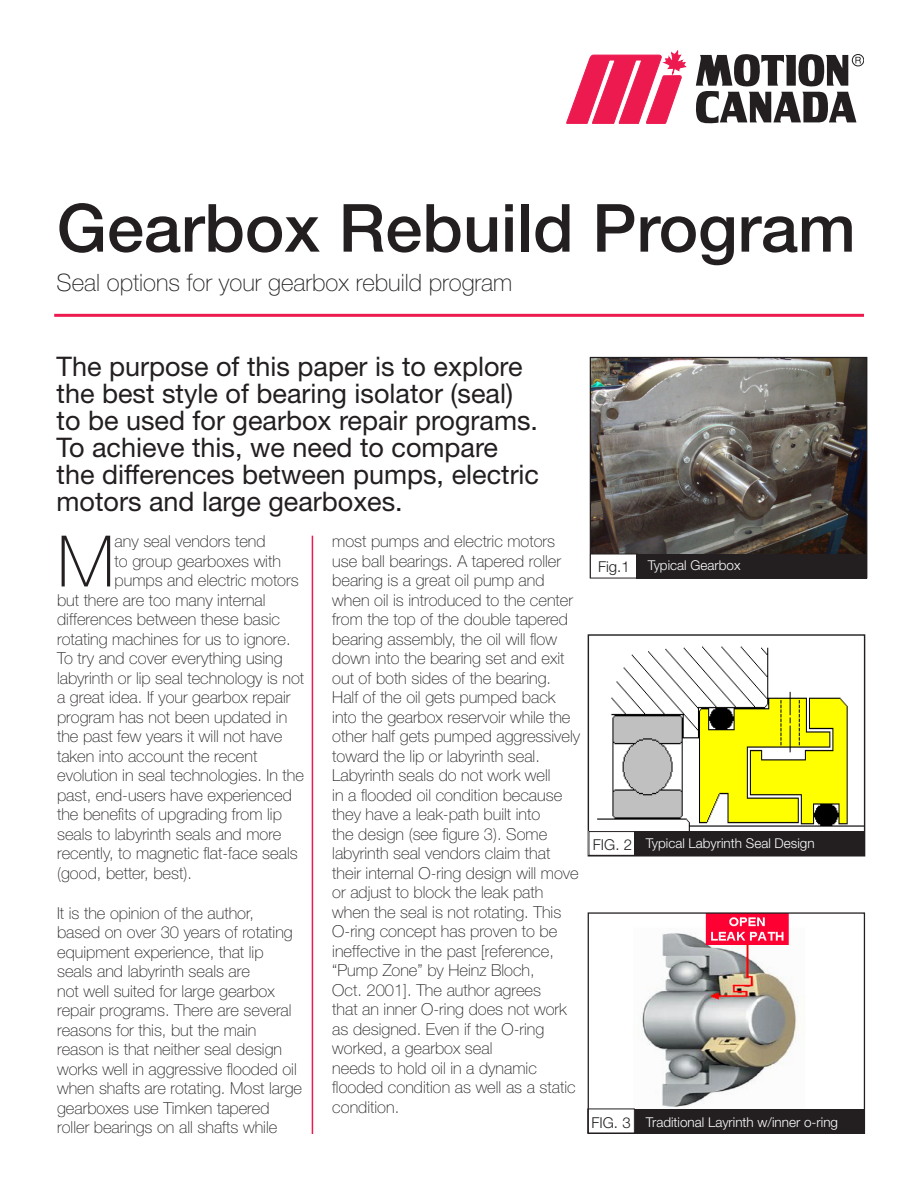
<style>
.page{position:relative;width:918px;height:1188px;background:#fff}
.page>*{position:absolute;margin:0;border:0;box-sizing:border-box;transform-origin:0 0}
.phone{font:100 71.1px "Helvetica Neue LT Std";color:#231f20}
.t1{font:500 66.45px "Helvetica Neue LT Std";color:#231f20}
.phone-2{font:27px/27px "Helvetica Neue LT Std";color:#231f20}
.phone-3{font:100 24px "Helvetica Neue LT Std";color:#231f20}
.phone-4{font:100 16.5px/19.5px "Helvetica Neue LT Std";color:#231f20}
.t2{font:300 15px "Helvetica Neue LT Std";color:#231f20}
.t3{font:300 13.5px "Helvetica Neue LT Std";color:#fff}
</style>
<div class="page">
<svg style="left:566px;top:51px;width:120px;height:73px"></svg>
<svg style="left:695px;top:54px;width:166px;height:69px"></svg>
<div style="left:852px;top:54px;width:12px;height:12px;border:1px solid #231f20;border-radius:50%"></div>
<img style="left:592px;top:359px;width:273px;height:195px">
<div style="left:590px;top:357px;width:277px;height:221px;border:1px solid #231f20"></div>
<div style="left:636px;top:554px;width:231px;height:24px;background:#231f20"></div>
<img style="left:597px;top:646px;width:266px;height:185px">
<div style="left:588px;top:634px;width:277px;height:223px;border:1px solid #231f20"></div>
<div style="left:589px;top:831px;width:47px;height:25px;border:1px solid #231f20"></div>
<div style="left:635px;top:831px;width:230px;height:25px;background:#231f20"></div>
<img style="left:633px;top:914px;width:169px;height:195px">
<div style="left:588px;top:912px;width:277px;height:222px;border:1px solid #231f20"></div>
<div style="left:588px;top:1109px;width:47px;height:24px;border:1px solid #231f20"></div>
<div style="left:635px;top:1109px;width:230px;height:24px;background:#231f20"></div>
<hr style="left:54px;top:314px;width:810px;height:3px;background:#ed1a4f">
<hr style="left:312px;top:536px;width:1px;height:598px;background:#ed1a4f">
<p class="t1" style="left:57px;top:188px;width:801px">Gearbox Rebuild Program</p>
<p class="phone-3" style="left:57px;top:269px;width:457px">Seal options for your gearbox rebuild program</p>
<p class="phone-2" style="left:57px;top:353px;width:484px">The purpose of this paper is to explore the best style of bearing isolator (seal) to be used for gearbox repair programs.<br>To achieve this, we need to compare the differences between pumps, electric motors and large gearboxes.</p>
<p class="phone" style="left:57px;top:521px;width:59px">M</p>
<p class="phone-4" style="left:115px;top:532px;width:153px">any seal vendors tend</p>
<p class="phone-4" style="left:115px;top:551px;width:168px">to group gearboxes with</p>
<p class="phone-4" style="left:115px;top:571px;width:186px">pumps and electric motors</p>
<p class="phone-4" style="left:57px;top:590px;width:210px">but there are too many internal</p>
<p class="phone-4" style="left:57px;top:610px;width:224px">differences between these basic</p>
<p class="phone-4" style="left:57px;top:629px;width:235px">rotating machines for us to ignore.</p>
<p class="phone-4" style="left:57px;top:649px;width:227px">To try and cover everything using</p>
<p class="phone-4" style="left:57px;top:668px;width:249px">labyrinth or lip seal technology is not</p>
<p class="phone-4" style="left:57px;top:688px;width:235px">a great idea. If your gearbox repair</p>
<p class="phone-4" style="left:57px;top:707px;width:232px">program has not been updated in</p>
<p class="phone-4" style="left:57px;top:727px;width:227px">the past few years it will not have</p>
<p class="phone-4" style="left:57px;top:746px;width:202px">taken into account the recent</p>
<p class="phone-4" style="left:57px;top:766px;width:248px">evolution in seal technologies. In the</p>
<p class="phone-4" style="left:57px;top:785px;width:236px">past, end-users have experienced</p>
<p class="phone-4" style="left:57px;top:805px;width:226px">the benefits of upgrading from lip</p>
<p class="phone-4" style="left:57px;top:824px;width:226px">seals to labyrinth seals and more</p>
<p class="phone-4" style="left:57px;top:844px;width:242px">recently, to magnetic flat-face seals</p>
<p class="phone-4" style="left:57px;top:863px;width:136px">(good, better, best).</p>
<p class="phone-4" style="left:57px;top:903px;width:247px">It is the opinion of the author,<br>based on over 30 years of rotating equipment experience, that lip seals and labyrinth seals are<br>not well suited for large gearbox repair programs. There are several reasons for this, but the main reason is that neither seal design works well in aggressive flooded oil when shafts are rotating. Most large gearboxes use Timken tapered roller bearings on all shafts while</p>
<p class="phone-4" style="left:332px;top:532px;width:249px">most pumps and electric motors use ball bearings. A tapered roller bearing is a great oil pump and when oil is introduced to the center from the top of the double tapered bearing assembly, the oil will flow down into the bearing set and exit out of both sides of the bearing.<br>Half of the oil gets pumped back into the gearbox reservoir while the other half gets pumped aggressively toward the lip or labyrinth seal.<br>Labyrinth seals do not work well<br>in a flooded oil condition because they have a leak-path built into<br>the design (see figure 3). Some labyrinth seal vendors claim that their internal O-ring design will move or adjust to block the leak path when the seal is not rotating. This<br>O-ring concept has proven to be ineffective in the past [reference, “Pump Zone” by Heinz Bloch,<br>Oct. 2001]. The author agrees<br>that an inner O-ring does not work as designed. Even if the O-ring worked, a gearbox seal</p>
<p class="phone-4" style="left:332px;top:1058px;width:245px">needs to hold oil in a dynamic flooded condition as well as a static condition.</p>
<p class="t2" style="left:598px;top:557px;width:33px">Fig.1</p>
<p class="t3" style="left:648px;top:557px;width:94px">Typical Gearbox</p>
<p class="t2" style="left:593px;top:835px;width:41px">FIG. 2</p>
<p class="t3" style="left:646px;top:835px;width:170px">Typical Labyrinth Seal Design</p>
<p class="t2" style="left:591px;top:1114px;width:41px">FIG. 3</p>
<p class="t3" style="left:646px;top:1114px;width:194px">Traditional Layrinth w/inner o-ring</p>
</div>
